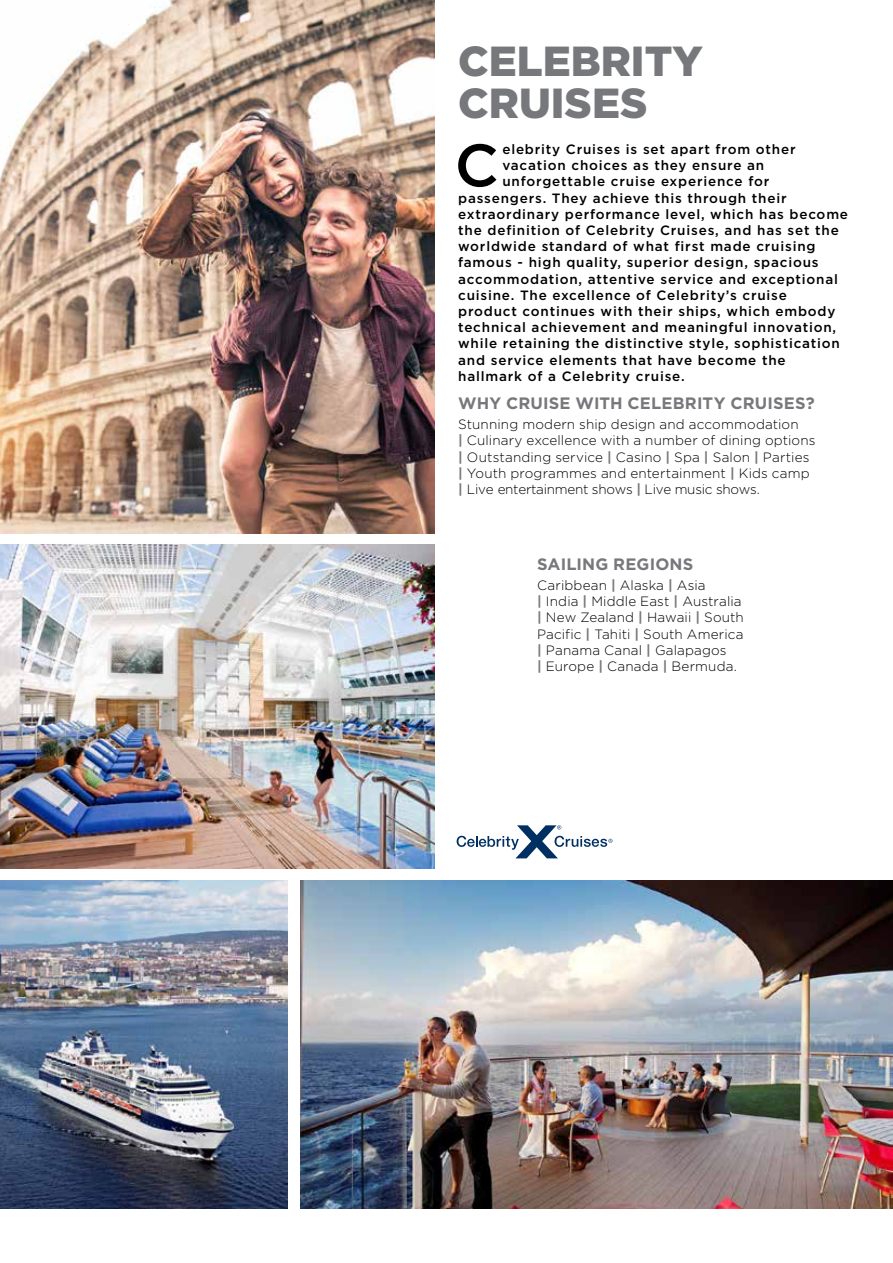
<style>
.page{position:relative;width:893px;height:1263px;background:#fff}
.page>*{position:absolute;margin:0;border:0;box-sizing:border-box;transform-origin:0 0}
.t1{font:500 59.85px "Gotham";color:#000}
.t2{font:900 42px/42px "Gotham";color:#77787b}
.t3{font:700 16.5px "Gotham";letter-spacing:.01em;color:#77787b}
.t4{font:500 13.5px "Gotham";letter-spacing:.06em;color:#000}
.t5{font:300 13.5px/16.2px "Gotham";letter-spacing:.01em;color:#000}
.s1{font-weight:700;color:#77787b}
</style>
<div class="page">
<svg style="left:457px;top:825px;width:155px;height:33px"></svg>
<img style="left:0;top:544px;width:434px;height:324px">
<img style="left:0;top:0;width:434px;height:534px">
<img style="left:301px;top:881px;width:592px;height:328px">
<img style="left:0;top:881px;width:287px;height:328px">
<h2 class="t2" style="left:458px;top:40px;width:246px">CELEBRITY<br>CRUISES</h2>
<h1 class="t1" style="left:455px;top:126px;width:46px">C</h1>
<p class="t4" style="left:502px;top:140px;width:295px">elebrity Cruises is set apart from other</p>
<p class="t4" style="left:502px;top:157px;width:263px">vacation choices as they ensure an</p>
<p class="t4" style="left:502px;top:173px;width:269px">unforgettable cruise experience for</p>
<p class="t4" style="left:458px;top:189px;width:330px">passengers. They achieve this through their</p>
<p class="t4" style="left:458px;top:205px;width:391px">extraordinary performance level, which has become</p>
<p class="t4" style="left:458px;top:221px;width:382px">the definition of Celebrity Cruises, and has set the</p>
<p class="t4" style="left:458px;top:238px;width:359px">worldwide standard of what first made cruising</p>
<p class="t4" style="left:458px;top:254px;width:362px">famous - high quality, superior design, spacious</p>
<p class="t4" style="left:458px;top:270px;width:381px">accommodation, attentive service and exceptional</p>
<p class="t4" style="left:458px;top:286px;width:330px">cuisine. The excellence of Celebrity’s cruise</p>
<p class="t4" style="left:458px;top:302px;width:379px">product continues with their ships, which embody</p>
<p class="t4" style="left:458px;top:319px;width:379px">technical achievement and meaningful innovation,</p>
<p class="t4" style="left:458px;top:335px;width:383px">while retaining the distinctive style, sophistication</p>
<p class="t4" style="left:458px;top:351px;width:329px">and service elements that have become the</p>
<p class="t4" style="left:458px;top:367px;width:228px">hallmark of a Celebrity cruise.</p>
<p class="t3" style="left:458px;top:392px;width:358px">WHY CRUISE WITH CELEBRITY CRUISES?</p>
<p class="t5" style="left:458px;top:416px;width:359px">Stunning modern ship design and accommodation<br><span class="s1">|</span> Culinary excellence with a number of dining options <span class="s1">|</span> Outstanding service <span class="s1">|</span> Casino <span class="s1">|</span> Spa <span class="s1">|</span> Salon <span class="s1">|</span> Parties <span class="s1">|</span> Youth programmes and entertainment <span class="s1">|</span> Kids camp <span class="s1">|</span> Live entertainment shows <span class="s1">|</span> Live music shows.</p>
<p class="t3" style="left:537px;top:553px;width:158px">SAILING REGIONS</p>
<p class="t5" style="left:537px;top:577px;width:208px">Caribbean <span class="s1">|</span> Alaska <span class="s1">|</span> Asia<br><span class="s1">|</span> India <span class="s1">|</span> Middle East <span class="s1">|</span> Australia <span class="s1">|</span> New Zealand <span class="s1">|</span> Hawaii <span class="s1">|</span> South<br>Pacific <span class="s1">|</span> Tahiti <span class="s1">|</span> South America <span class="s1">|</span> Panama Canal <span class="s1">|</span> Galapagos<br><span class="s1">|</span> Europe <span class="s1">|</span> Canada <span class="s1">|</span> Bermuda.</p>
</div>
